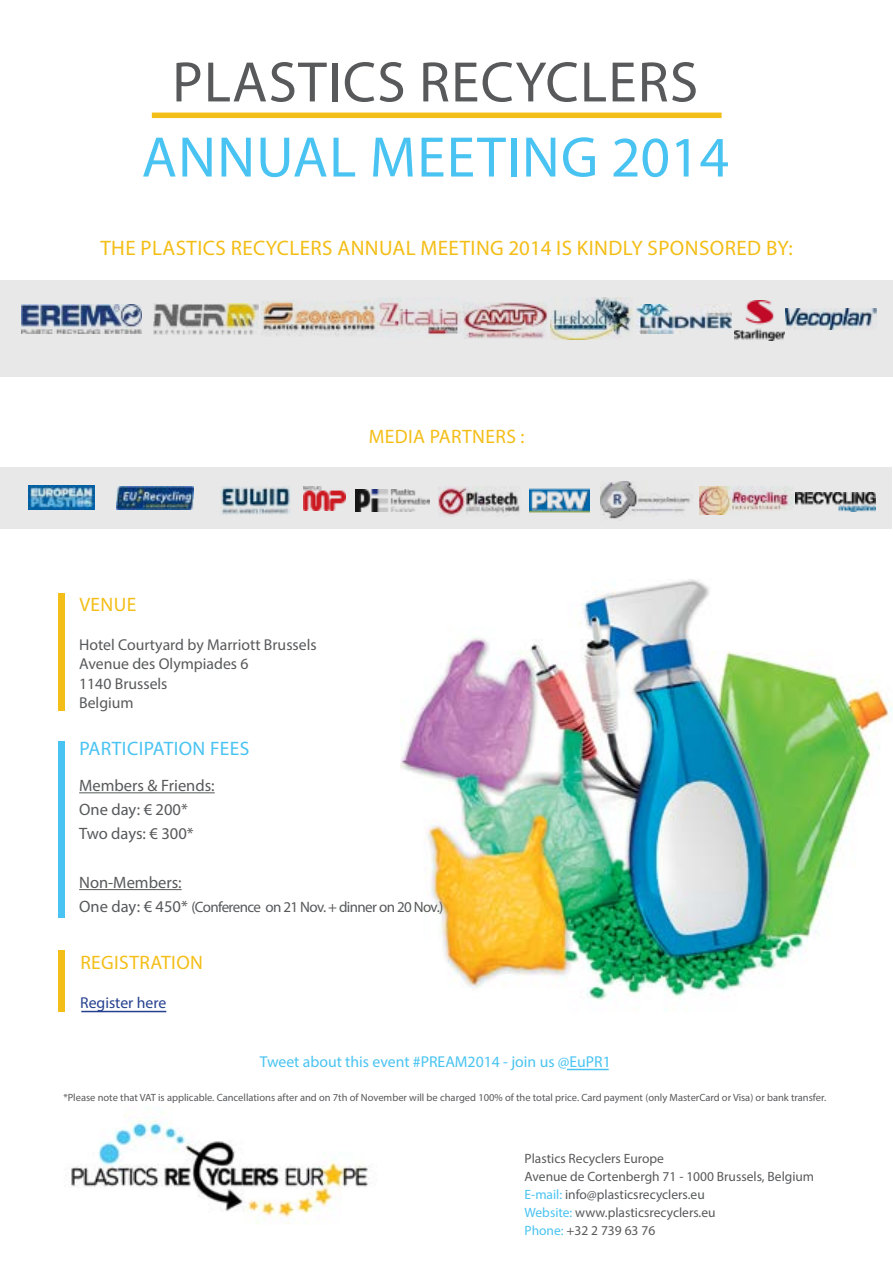
<style>
.page{position:relative;width:893px;height:1263px;background:#fff}
.page>*{position:absolute;margin:0;border:0;box-sizing:border-box;transform-origin:0 0}
.t1{font:57.6px "Myriad Pro";letter-spacing:.02em;color:#58595b}
.t2{font:57.6px "Myriad Pro";letter-spacing:.02em;color:#49c3f1}
.t3{font:21px "Myriad Pro";letter-spacing:.02em;color:#f4be18}
.t4{font:19.5px "Myriad Pro";letter-spacing:.02em;color:#f4be18}
.t5{font:19.5px "Myriad Pro";letter-spacing:.02em;color:#49c3f1}
.t6{font:16.5px/23.7px "Myriad Pro";color:#58595b}
.t7{font:15.75px/19.5px "Myriad Pro";color:#58595b}
.t8{font:15.75px "Myriad Pro";color:#49c3f1}
.t9{font:15.75px "Myriad Pro";color:#25408f}
.t10{font:15px "Myriad Pro";letter-spacing:-.04em;color:#58595b}
.t11{font:13.5px/18px "Myriad Pro";color:#58595b}
.t12{font:10.5px "Myriad Pro";color:#58595b}
.s1{font-size:16.5px}
.s2{color:#49c3f1}
</style>
<div class="page">
<img style="left:401px;top:579px;width:491px;height:432px">
<div style="left:152px;top:113px;width:570px;height:5px;background:#f4be18"></div>
<div style="left:0;top:280px;width:893px;height:97px;background:#e8e8e9"></div>
<div style="left:0;top:467px;width:892px;height:61px;background:#e8e8e9"></div>
<hr style="left:79px;top:792px;width:136px;height:1px;background:#58595b">
<hr style="left:79px;top:889px;width:103px;height:1px;background:#58595b">
<img style="left:71px;top:1113px;width:300px;height:111px">
<div style="left:58px;top:593px;width:6px;height:117px;background:#f4be18"></div>
<div style="left:58px;top:740px;width:6px;height:177px;background:#49c3f1"></div>
<img style="left:464px;top:303px;width:83px;height:36px">
<img style="left:22px;top:305px;width:120px;height:28px">
<img style="left:261px;top:301px;width:116px;height:35px">
<img style="left:153px;top:303px;width:106px;height:32px">
<img style="left:378px;top:297px;width:92px;height:40px">
<img style="left:550px;top:298px;width:83px;height:42px">
<img style="left:636px;top:304px;width:96px;height:29px">
<img style="left:734px;top:301px;width:50px;height:40px">
<img style="left:786px;top:308px;width:91px;height:21px">
<img style="left:29px;top:486px;width:66px;height:24px">
<img style="left:116px;top:487px;width:78px;height:23px">
<img style="left:304px;top:487px;width:41px;height:23px">
<img style="left:355px;top:489px;width:74px;height:23px">
<img style="left:530px;top:489px;width:59px;height:24px">
<img style="left:221px;top:487px;width:70px;height:28px">
<img style="left:438px;top:486px;width:82px;height:30px">
<img style="left:601px;top:482px;width:90px;height:37px">
<img style="left:699px;top:487px;width:94px;height:27px">
<img style="left:795px;top:492px;width:80px;height:19px">
<div style="left:58px;top:950px;width:6px;height:61px;background:#f4be18"></div>
<hr style="left:81px;top:1011px;width:85px;height:1px;background:#25408f">
<hr style="left:567px;top:1069px;width:42px;height:1px;background:#49c3f1">
<h1 class="t1" style="left:172px;top:47px;width:528px">Plastics RecycleRs</h1>
<h1 class="t2" style="left:142px;top:122px;width:589px">annual Meeting 2014</h1>
<h2 class="t3" style="left:100px;top:235px;width:694px">Th e Plastics Recyclers Annual Meeting 2014 is kindly sponsored by:</h2>
<h3 class="t4" style="left:369px;top:424px;width:157px">media partners :</h3>
<h3 class="t4" style="left:79px;top:592px;width:59px">Venue</h3>
<h3 class="t7" style="left:79px;top:635px;width:239px">Hotel Courtyard by Marriott Brussels<br>Avenue des Olympiades 6<br>1140 Brussels<br>Belgium</h3>
<h3 class="t5" style="left:79px;top:736px;width:172px">Participation fees</h3>
<h3 class="t6" style="left:79px;top:773px;width:137px">Members &amp; Friends:<br>One day: € 200*<br>Two days: € 300*</h3>
<h3 class="t6" style="left:79px;top:870px;width:104px">Non-Members:</h3>
<h3 class="t10" style="left:79px;top:897px;width:366px"><span class="s1">One day: € 450*</span> (Conference on 21 Nov. + dinner on 20 Nov.)</h3>
<h3 class="t4" style="left:80px;top:951px;width:82px">rEGISTRATION</h3>
<h3 class="t9" style="left:80px;top:993px;width:88px">Register here</h3>
<h3 class="t8" style="left:260px;top:1052px;width:352px">Tweet about this event #PREAM2014 - join us @EuPR1</h3>
<p class="t12" style="left:63px;top:1091px;width:764px">*Please note that VAT is applicable. Cancellations after and on 7th of November will be charged 100% of the total price. Card payment (only MasterCard or Visa) or bank transfer.</p>
<p class="t11" style="left:525px;top:1149px;width:291px">Plastics Recyclers Europe<br>Avenue de Cortenbergh 71 - 1000 Brussels, Belgium <span class="s2">E-mail:</span> info@plasticsrecyclers.eu<br><span class="s2">Website:</span> www.plasticsrecyclers.eu<br><span class="s2">Phone:</span> +32 2 739 63 76</p>
</div>
